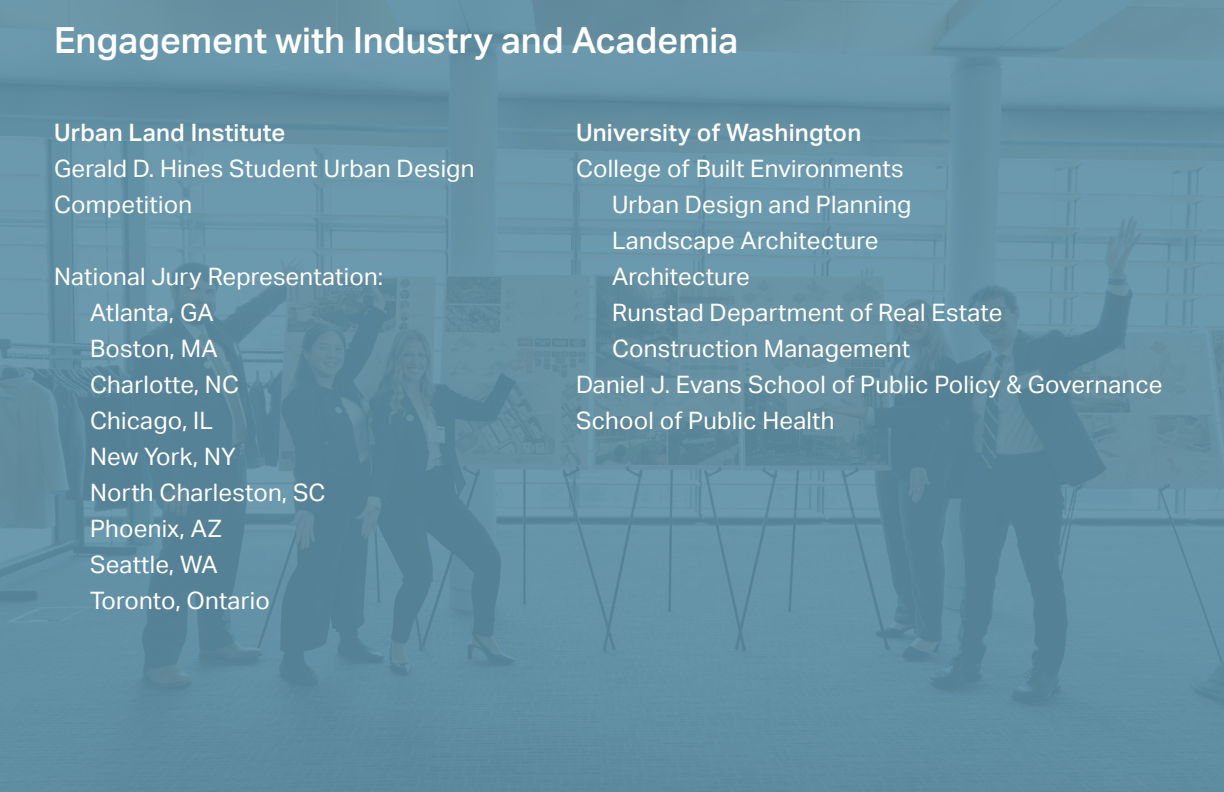
<style>
.page{position:relative;width:1224px;height:792px;background:#fff}
.page>*{position:absolute;margin:0;border:0;box-sizing:border-box;transform-origin:0 0}
.SubHeading{font:500 36px "Aktiv Grotesk";color:#fff}
.Body_Copy{font:24px/36px "Aktiv Grotesk";letter-spacing:.01em;color:#fff}
.Body_Copy-2{font:500 24px "Aktiv Grotesk";letter-spacing:.01em;color:#fff}
</style>
<div class="page">
<div style="left:0;top:0;width:1224px;height:792px;background:linear-gradient(to bottom,#6894a7,#5d8a9f)"></div>
<p class="SubHeading" style="left:54px;top:19px;width:686px">Engagement with Industry and Academia</p>
<p class="Body_Copy-2" style="left:54px;top:119px;width:233px">Urban Land Institute</p>
<p class="Body_Copy" style="left:54px;top:151px;width:422px">Gerald D. Hines Student Urban Design<br>Competition</p>
<p class="Body_Copy" style="left:54px;top:259px;width:331px">National Jury Representation:</p>
<p class="Body_Copy" style="left:90px;top:295px;width:125px">Atlanta, GA</p>
<p class="Body_Copy" style="left:90px;top:331px;width:129px">Boston, MA</p>
<p class="Body_Copy" style="left:90px;top:367px;width:151px">Charlotte, NC</p>
<p class="Body_Copy" style="left:90px;top:403px;width:125px">Chicago, IL</p>
<p class="Body_Copy" style="left:90px;top:439px;width:147px">New York, NY</p>
<p class="Body_Copy" style="left:90px;top:475px;width:237px">North Charleston, SC</p>
<p class="Body_Copy" style="left:90px;top:511px;width:133px">Phoenix, AZ</p>
<p class="Body_Copy" style="left:90px;top:547px;width:129px">Seattle, WA</p>
<p class="Body_Copy" style="left:90px;top:583px;width:181px">Toronto, Ontario</p>
<p class="Body_Copy-2" style="left:576px;top:119px;width:287px">University of Washington</p>
<p class="Body_Copy" style="left:576px;top:151px;width:329px">College of Built Environments</p>
<p class="Body_Copy" style="left:612px;top:187px;width:301px">Urban Design and Planning</p>
<p class="Body_Copy" style="left:612px;top:223px;width:268px">Landscape Architecture</p>
<p class="Body_Copy" style="left:612px;top:259px;width:139px">Architecture</p>
<p class="Body_Copy" style="left:612px;top:295px;width:392px">Runstad Department of Real Estate</p>
<p class="Body_Copy" style="left:612px;top:331px;width:300px">Construction Management</p>
<p class="Body_Copy" style="left:576px;top:367px;width:588px">Daniel J. Evans School of Public Policy &amp; Governance</p>
<p class="Body_Copy" style="left:576px;top:403px;width:260px">School of Public Health</p>
</div>
